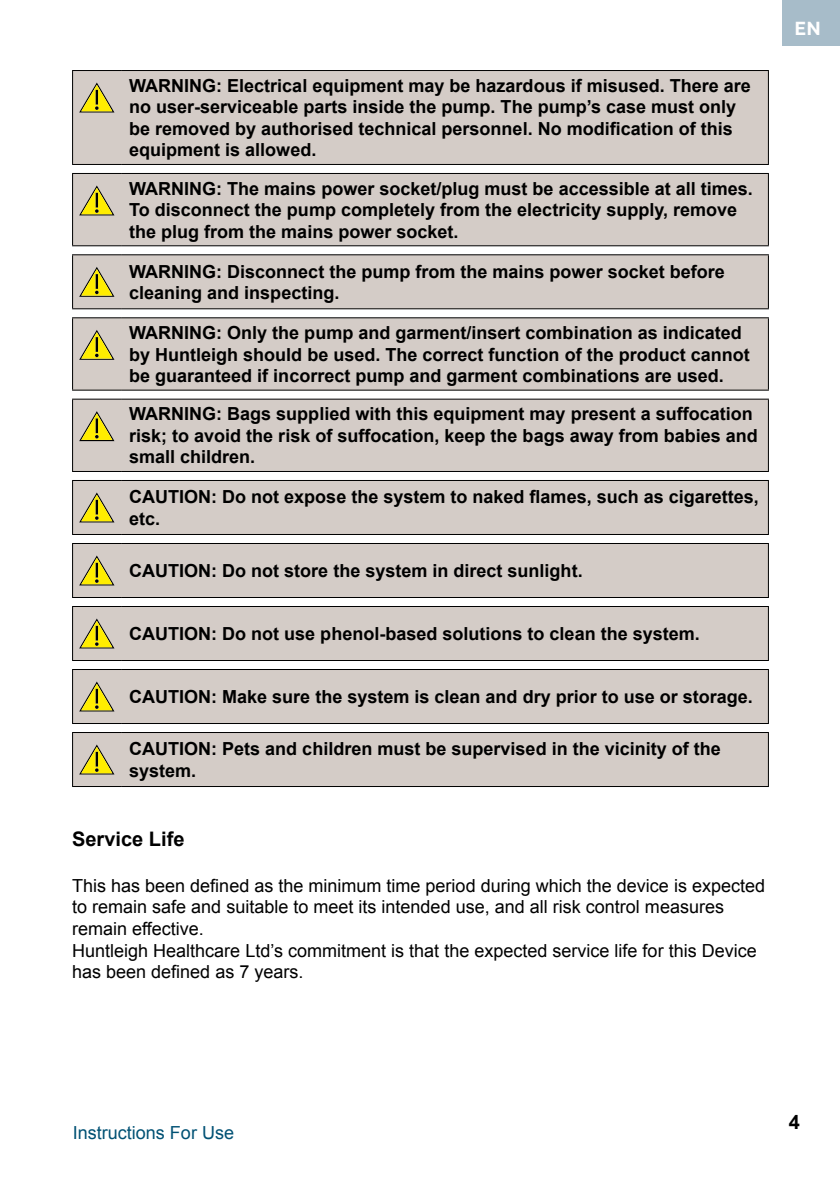
<style>
.page{position:relative;width:840px;height:1191px;background:#fff}
.page>*{position:absolute;margin:0;border:0;box-sizing:border-box;transform-origin:0 0}
.t1{font:700 20px "Arial";color:#000}
.t2{font:700 18px/21.6px "Arial";color:#000}
.t3{font:18px/21.6px "Arial";color:#000}
.t4{font:18px "Arial";color:#015174}
.t5{font:700 18px "Santral";color:#fff}
</style>
<div class="page">
<div style="left:781px;top:0;width:58px;height:46px;background:#a7bcc9"></div>
<div style="left:73px;top:71px;width:694px;height:93px;background:#d4ccc7"></div>
<hr style="left:72px;top:70px;width:49px;height:1px;background:#000">
<hr style="left:72px;top:71px;width:1px;height:93px;background:#000">
<hr style="left:121px;top:70px;width:647px;height:1px;background:#000">
<hr style="left:767px;top:71px;width:1px;height:93px;background:#000">
<hr style="left:72px;top:164px;width:49px;height:1px;background:#000">
<hr style="left:121px;top:164px;width:647px;height:1px;background:#000">
<svg style="left:79px;top:82px;width:35px;height:31px"></svg>
<div style="left:73px;top:174px;width:694px;height:71px;background:#d4ccc7"></div>
<hr style="left:72px;top:173px;width:49px;height:1px;background:#000">
<hr style="left:72px;top:174px;width:1px;height:71px;background:#000">
<hr style="left:121px;top:173px;width:647px;height:1px;background:#000">
<hr style="left:767px;top:174px;width:1px;height:71px;background:#000">
<hr style="left:72px;top:245px;width:49px;height:1px;background:#000">
<hr style="left:121px;top:245px;width:647px;height:1px;background:#000">
<svg style="left:79px;top:185px;width:35px;height:30px"></svg>
<hr style="left:72px;top:254px;width:49px;height:1px;background:#000">
<hr style="left:121px;top:254px;width:647px;height:1px;background:#000">
<div style="left:72px;top:255px;width:696px;height:54px;background:#d4ccc7"></div>
<div style="left:73px;top:318px;width:694px;height:71px;background:#d4ccc7"></div>
<hr style="left:72px;top:317px;width:49px;height:1px;background:#000">
<hr style="left:72px;top:318px;width:1px;height:71px;background:#000">
<hr style="left:121px;top:317px;width:647px;height:1px;background:#000">
<hr style="left:767px;top:318px;width:1px;height:71px;background:#000">
<hr style="left:72px;top:389px;width:49px;height:1px;background:#000">
<hr style="left:121px;top:389px;width:647px;height:1px;background:#000">
<svg style="left:79px;top:330px;width:35px;height:30px"></svg>
<div style="left:72px;top:399px;width:696px;height:72px;background:#d4ccc7"></div>
<hr style="left:72px;top:398px;width:49px;height:1px;background:#000">
<hr style="left:72px;top:400px;width:1px;height:71px;background:#000">
<hr style="left:121px;top:398px;width:647px;height:1px;background:#000">
<hr style="left:767px;top:400px;width:1px;height:71px;background:#000">
<hr style="left:72px;top:471px;width:49px;height:1px;background:#000">
<hr style="left:121px;top:471px;width:647px;height:1px;background:#000">
<svg style="left:79px;top:411px;width:35px;height:30px"></svg>
<hr style="left:72px;top:534px;width:49px;height:1px;background:#000">
<hr style="left:121px;top:534px;width:647px;height:1px;background:#000">
<div style="left:72px;top:480px;width:696px;height:54px;background:#d4ccc7"></div>
<hr style="left:72px;top:597px;width:49px;height:1px;background:#000">
<hr style="left:121px;top:597px;width:647px;height:1px;background:#000">
<div style="left:72px;top:543px;width:696px;height:54px;background:#d4ccc7"></div>
<hr style="left:72px;top:660px;width:49px;height:1px;background:#000">
<hr style="left:121px;top:660px;width:647px;height:1px;background:#000">
<div style="left:72px;top:606px;width:696px;height:54px;background:#d4ccc7"></div>
<hr style="left:72px;top:723px;width:49px;height:1px;background:#000">
<hr style="left:121px;top:723px;width:647px;height:1px;background:#000">
<div style="left:72px;top:669px;width:696px;height:54px;background:#d4ccc7"></div>
<hr style="left:72px;top:786px;width:49px;height:1px;background:#000">
<hr style="left:121px;top:786px;width:647px;height:1px;background:#000">
<div style="left:72px;top:732px;width:696px;height:54px;background:#d4ccc7"></div>
<p class="t2" style="left:129px;top:75px;width:623px">WARNING: Electrical equipment may be hazardous if misused. There are no user-serviceable parts inside the pump. The pump’s case must only be removed by authorised technical personnel. No modification of this equipment is allowed.</p>
<p class="t2" style="left:129px;top:178px;width:625px">WARNING: The mains power socket/plug must be accessible at all times.<br>To disconnect the pump completely from the electricity supply, remove the plug from the mains power socket.</p>
<p class="t2" style="left:129px;top:261px;width:597px">WARNING: Disconnect the pump from the mains power socket before cleaning and inspecting.</p>
<p class="t2" style="left:129px;top:322px;width:622px">WARNING: Only the pump and garment/insert combination as indicated by Huntleigh should be used. The correct function of the product cannot be guaranteed if incorrect pump and garment combinations are used.</p>
<p class="t2" style="left:129px;top:404px;width:630px">WARNING: Bags supplied with this equipment may present a suffocation risk; to avoid the risk of suffocation, keep the bags away from babies and small children.</p>
<p class="t2" style="left:129px;top:486px;width:631px">CAUTION: Do not expose the system to naked flames, such as cigarettes, etc.</p>
<p class="t2" style="left:129px;top:560px;width:455px">CAUTION: Do not store the system in direct sunlight.</p>
<p class="t2" style="left:129px;top:623px;width:572px">CAUTION: Do not use phenol-based solutions to clean the system.</p>
<p class="t2" style="left:129px;top:686px;width:625px">CAUTION: Make sure the system is clean and dry prior to use or storage.</p>
<p class="t2" style="left:129px;top:738px;width:593px">CAUTION: Pets and children must be supervised in the vicinity of the system.</p>
<p class="t1" style="left:72px;top:826px;width:114px">Service Life</p>
<p class="t3" style="left:72px;top:875px;width:694px">This has been defined as the minimum time period during which the device is expected to remain safe and suitable to meet its intended use, and all risk control measures remain effective.<br>Huntleigh Healthcare Ltd’s commitment is that the expected service life for this Device has been defined as 7 years.</p>
<p class="t5" style="left:794px;top:16px;width:28px">EN</p>
<p class="t4" style="left:73px;top:1120px;width:163px">Instructions For Use</p>
<p class="t1" style="left:788px;top:1108px;width:13px">4</p>
</div>
